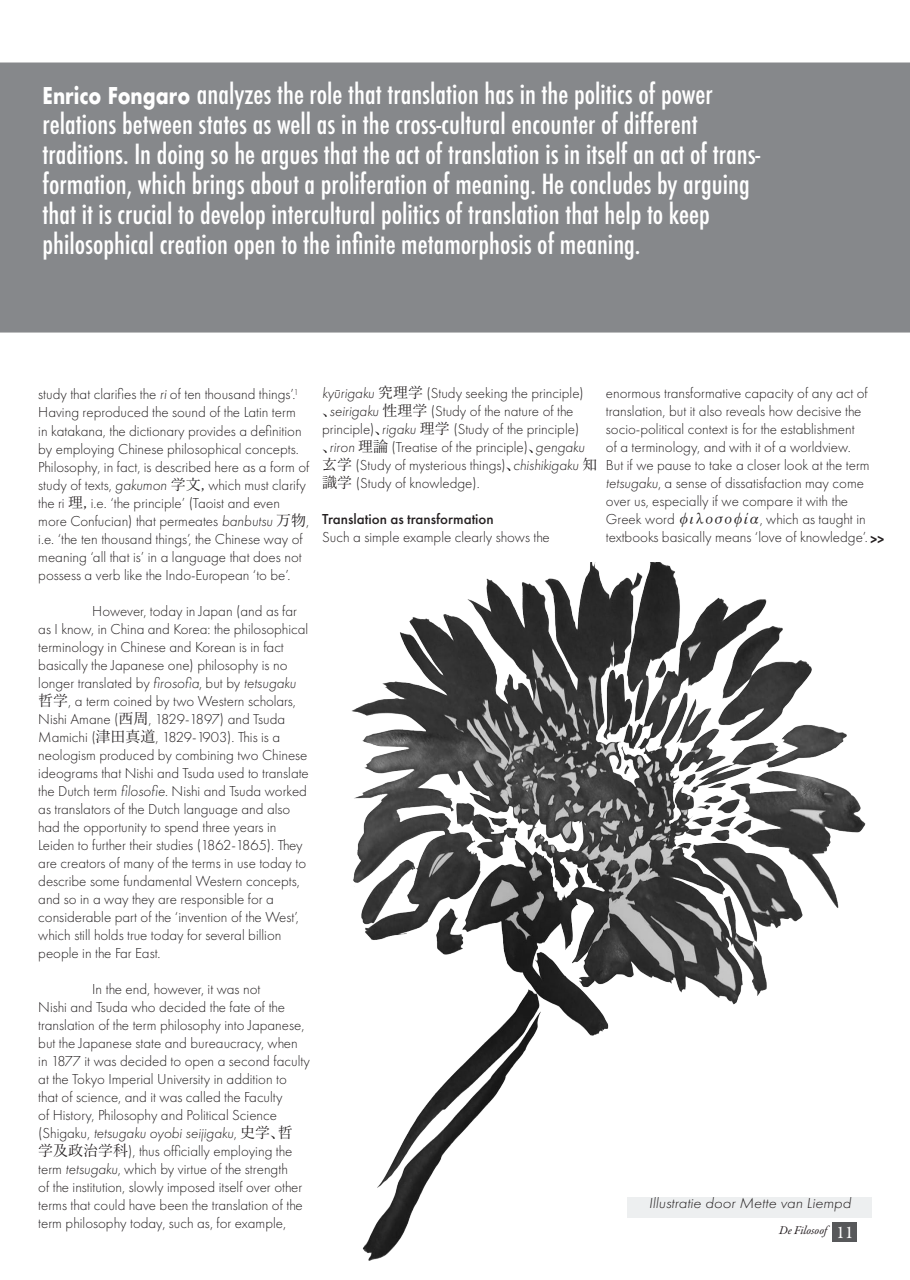
<style>
.page{position:relative;width:910px;height:1280px;background:#fff}
.page>*{position:absolute;margin:0;border:0;box-sizing:border-box;transform-origin:0 0}
.Ondertitel-lead{font:500 condensed 27px/30px "Futura";color:#fff}
.t1{font:18px "Garamond Premr Pro";color:#fff}
.Normal_Body{font:300 15px/18px "Futura PT";color:#231f20}
.Illustratie_informatie{font:italic 300 15px "Futura PT";color:#231f20;scale:1.1 1}
.Normal_Body-2{font:500 15px "Futura PT";color:#231f20}
.t2{font:700 13.5px "Futura PT";color:#231f20}
.t3{font:italic 12px "Garamond Premr Pro";letter-spacing:-.005em;color:#231f20}
.s1{font-weight:700;font-stretch:normal;font-size:22.5px}
.s2{font-style:italic}
.s3{font-family:"Yu Min Pr 6 N";font-weight:400}
</style>
<div class="page">
<img style="left:351px;top:562px;width:521px;height:699px">
<div style="left:628px;top:1197px;width:244px;height:20px;background:#edeff0"></div>
<div style="left:0;top:63px;width:910px;height:270px;background:#86888b"></div>
<p class="Ondertitel-lead" style="left:43px;top:79px;width:719px"><span class="s1">Enrico Fongaro</span> analyzes the role that translation has in the politics of power relations between states as well as in the cross-cultural encounter of different traditions. In doing so he argues that the act of translation is in itself an act of trans&shy;formation, which brings about a proliferation of meaning. He concludes by arguing that it is crucial to develop intercultural politics of translation that help to keep philosophical creation open to the infinite metamorphosis of meaning.</p>
<p class="Normal_Body" style="left:38px;top:386px;width:273px">study that clarifies the <span class="s2">ri</span> of ten thousand things’.<sup>1<br></sup>Having reproduced the sound of the Latin term<br>in katakana, the dictionary provides a definition by employing Chinese philosophical concepts.<br>Philosophy, in fact, is described here as a form of study of texts, <span class="s2">gakumon</span> <span class="s3">学文,</span> which must clarify the ri <span class="s3">理,</span> i.e. ‘the principle’ (Taoist and even more Confucian) that permeates <span class="s2">banbutsu</span> <span class="s3">万物</span>, i.e. ‘the ten thousand things’, the Chinese way of meaning ‘all that is’ in a language that does not possess a verb like the Indo-European ‘to be’.</p>
<p class="Normal_Body" style="left:38px;top:602px;width:272px;text-indent:54px">However, today in Japan (and as far as I know, in China and Korea: the philosophical terminology in Chinese and Korean is in fact basically the Japanese one) philosophy is no longer translated by <span class="s2">firosofia</span>, but by <span class="s2">tetsugaku</span><span class="s3">哲学</span>, a term coined by two Western scholars, Nishi Amane (<span class="s3">西周</span>, 1829-1897) and Tsuda Mamichi (<span class="s3">津田真道</span>, 1829-1903). This is a neologism produced by combining two Chinese ideograms that Nishi and Tsuda used to translate the Dutch term <span class="s2">filosofie</span>. Nishi and Tsuda worked as translators of the Dutch language and also had the opportunity to spend three years in Leiden to further their studies (1862-1865). They are creators of many of the terms in use today to describe some fundamental Western concepts, and so in a way they are responsible for a considerable part of the ‘invention of the West’, which still holds true today for several billion people in the Far East.</p>
<p class="Normal_Body" style="left:38px;top:980px;width:273px;text-indent:54px">In the end, however, it was not<br>Nishi and Tsuda who decided the fate of the translation of the term philosophy into Japanese, but the Japanese state and bureaucracy, when in 1877 it was decided to open a second faculty at the Tokyo Imperial University in addition to that of science, and it was called the Faculty<br>of History, Philosophy and Political Science (Shigaku, <span class="s2">tetsugaku oyobi seijigaku</span>, <span class="s3">史学、哲学及政治学科</span>), thus officially employing the term <span class="s2">tetsugaku</span>, which by virtue of the strength<br>of the institution, slowly imposed itself over other terms that could have been the translation of the term philosophy today, such as, for example,</p>
<p class="Normal_Body" style="left:322px;top:384px;width:277px"><span class="s2">kyūrigaku</span> <span class="s3">究理学</span> (Study seeking the principle)<span class="s3">、</span><span class="s2">seirigaku</span> <span class="s3">性理学</span> (Study of the nature of the principle)<span class="s3">、</span><span class="s2">rigaku</span> <span class="s3">理学</span> (Study of the principle)<span class="s3">、</span><span class="s2">riron</span> <span class="s3">理論</span> (Treatise of the principle)<span class="s3">、</span><span class="s2">gengaku</span><span class="s3">玄学</span> (Study of mysterious things)<span class="s3">、</span><span class="s2">chishikigaku</span> <span class="s3">知識学</span> (Study of knowledge).</p>
<p class="Normal_Body-2" style="left:322px;top:510px;width:173px">Translation as transformation</p>
<p class="Normal_Body" style="left:322px;top:528px;width:229px">Such a simple example clearly shows the</p>
<p class="Normal_Body" style="left:606px;top:384px;width:265px">enormous transformative capacity of any act of translation, but it also reveals how decisive the socio-political context is for the establishment<br>of a terminology, and with it of a worldview.<br>But if we pause to take a closer look at the term <span class="s2">tetsugaku</span>, a sense of dissatisfaction may come over us, especially if we compare it with the Greek word <span class="s3">φιλοσοφία</span>, which as taught in textbooks basically means ‘love of knowledge’.</p>
<p class="t2" style="left:871px;top:530px;width:15px">&gt;&gt;</p>
<p class="Illustratie_informatie" style="left:649px;top:1194px;width:185px">Illustratie door Mette van Liempd</p>
<p class="t3" style="left:779px;top:1222px;width:50px">De Filosoof</p>
<p class="t1" style="left:836px;top:1222px;width:19px">11</p>
</div>
